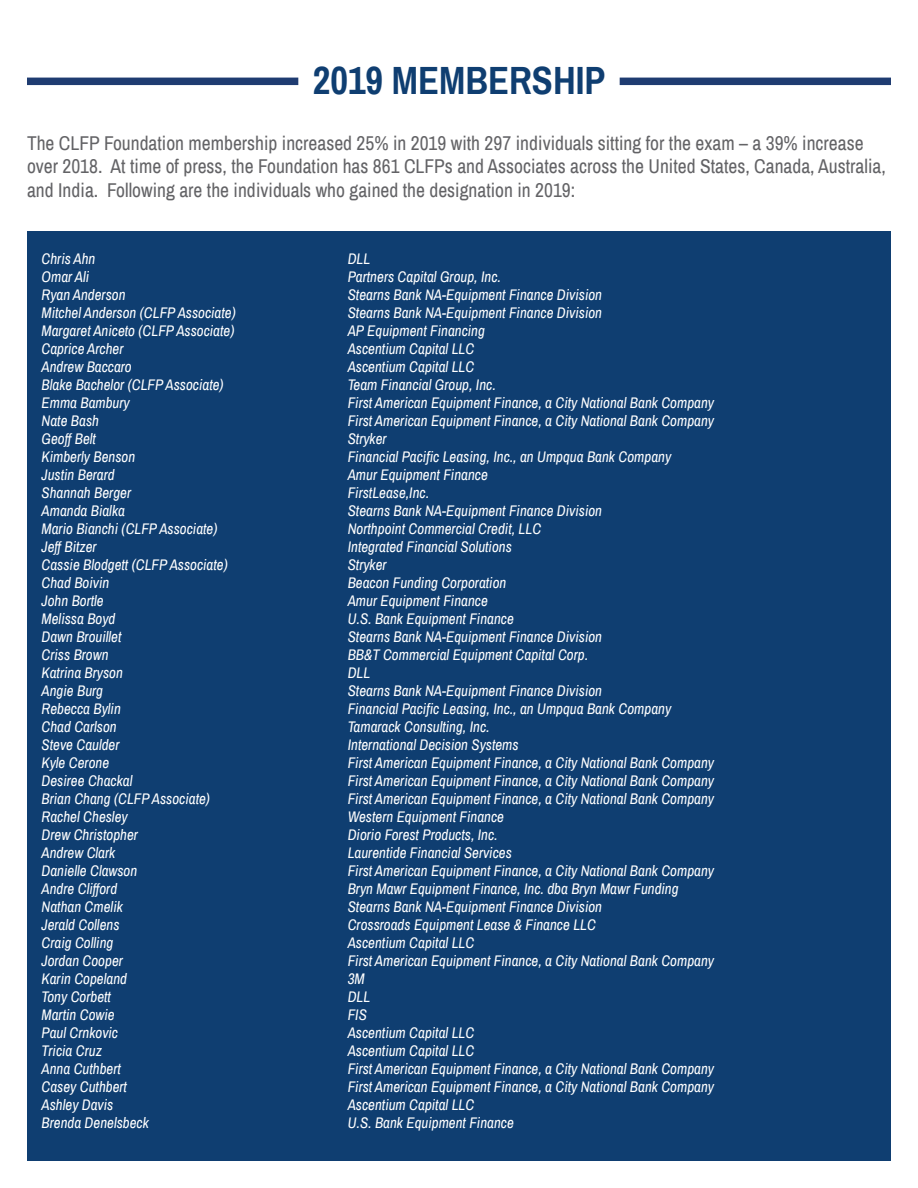
<style>
.page{position:relative;width:918px;height:1188px;background:#fff}
.page>*{position:absolute;margin:0;border:0;box-sizing:border-box;transform-origin:0 0}
.t1{font:700 38.55px "Archivo Narrow";color:#0f3e71}
.t2{font:19.5px/23.4px "Archivo Narrow";color:#636366}
.t3{font:italic 15px "Archivo Narrow";color:#fff}
</style>
<div class="page">
<div style="left:27px;top:232px;width:864px;height:929px;background:#0f3e71"></div>
<div style="left:620px;top:78px;width:271px;height:7px;background:#1f3c71"></div>
<div style="left:27px;top:78px;width:271px;height:7px;background:#1f3c71"></div>
<p class="t1" style="left:313px;top:54px;width:294px">2019 MEMBERSHIP</p>
<p class="t2" style="left:27px;top:131px;width:860px">The CLFP Foundation membership increased 25% in 2019 with 297 individuals sitting for the exam – a 39% increase over 2018. At time of press, the Foundation has 861 CLFPs and Associates across the United States, Canada, Australia, and India. Following are the individuals who gained the designation in 2019:</p>
<p class="t3" style="left:42px;top:248px;width:55px">Chris Ahn</p>
<p class="t3" style="left:42px;top:266px;width:49px">Omar Ali</p>
<p class="t3" style="left:42px;top:284px;width:85px">Ryan Anderson</p>
<p class="t3" style="left:42px;top:302px;width:196px">Mitchel Anderson (CLFP Associate)</p>
<p class="t3" style="left:42px;top:320px;width:194px">Margaret Aniceto (CLFP Associate)</p>
<p class="t3" style="left:42px;top:338px;width:83px">Caprice Archer</p>
<p class="t3" style="left:42px;top:356px;width:92px">Andrew Baccaro</p>
<p class="t3" style="left:42px;top:374px;width:184px">Blake Bachelor (CLFP Associate)</p>
<p class="t3" style="left:42px;top:392px;width:90px">Emma Bambury</p>
<p class="t3" style="left:42px;top:410px;width:59px">Nate Bash</p>
<p class="t3" style="left:42px;top:428px;width:56px">Geoff Belt</p>
<p class="t3" style="left:42px;top:446px;width:95px">Kimberly Benson</p>
<p class="t3" style="left:42px;top:464px;width:75px">Justin Berard</p>
<p class="t3" style="left:42px;top:482px;width:91px">Shannah Berger</p>
<p class="t3" style="left:42px;top:500px;width:85px">Amanda Bialka</p>
<p class="t3" style="left:42px;top:518px;width:177px">Mario Bianchi (CLFP Associate)</p>
<p class="t3" style="left:42px;top:536px;width:57px">Jeff Bitzer</p>
<p class="t3" style="left:42px;top:554px;width:188px">Cassie Blodgett (CLFP Associate)</p>
<p class="t3" style="left:42px;top:572px;width:69px">Chad Boivin</p>
<p class="t3" style="left:42px;top:590px;width:64px">John Bortle</p>
<p class="t3" style="left:42px;top:608px;width:75px">Melissa Boyd</p>
<p class="t3" style="left:42px;top:626px;width:81px">Dawn Brouillet</p>
<p class="t3" style="left:42px;top:644px;width:68px">Criss Brown</p>
<p class="t3" style="left:42px;top:662px;width:83px">Katrina Bryson</p>
<p class="t3" style="left:42px;top:680px;width:63px">Angie Burg</p>
<p class="t3" style="left:42px;top:698px;width:81px">Rebecca Bylin</p>
<p class="t3" style="left:42px;top:716px;width:77px">Chad Carlson</p>
<p class="t3" style="left:42px;top:734px;width:79px">Steve Caulder</p>
<p class="t3" style="left:42px;top:752px;width:69px">Kyle Cerone</p>
<p class="t3" style="left:42px;top:770px;width:92px">Desiree Chackal</p>
<p class="t3" style="left:42px;top:788px;width:170px">Brian Chang (CLFP Associate)</p>
<p class="t3" style="left:42px;top:806px;width:88px">Rachel Chesley</p>
<p class="t3" style="left:42px;top:824px;width:98px">Drew Christopher</p>
<p class="t3" style="left:42px;top:842px;width:75px">Andrew Clark</p>
<p class="t3" style="left:42px;top:860px;width:97px">Danielle Clawson</p>
<p class="t3" style="left:42px;top:878px;width:77px">Andre Clifford</p>
<p class="t3" style="left:42px;top:896px;width:83px">Nathan Cmelik</p>
<p class="t3" style="left:42px;top:914px;width:79px">Jerald Collens</p>
<p class="t3" style="left:42px;top:932px;width:73px">Craig Colling</p>
<p class="t3" style="left:42px;top:950px;width:83px">Jordan Cooper</p>
<p class="t3" style="left:42px;top:968px;width:87px">Karin Copeland</p>
<p class="t3" style="left:42px;top:986px;width:71px">Tony Corbett</p>
<p class="t3" style="left:42px;top:1004px;width:75px">Martin Cowie</p>
<p class="t3" style="left:42px;top:1022px;width:78px">Paul Crnkovic</p>
<p class="t3" style="left:42px;top:1040px;width:62px">Tricia Cruz</p>
<p class="t3" style="left:42px;top:1058px;width:81px">Anna Cuthbert</p>
<p class="t3" style="left:42px;top:1076px;width:87px">Casey Cuthbert</p>
<p class="t3" style="left:42px;top:1094px;width:73px">Ashley Davis</p>
<p class="t3" style="left:42px;top:1112px;width:109px">Brenda Denelsbeck</p>
<p class="t3" style="left:348px;top:248px;width:24px">DLL</p>
<p class="t3" style="left:348px;top:266px;width:155px">Partners Capital Group, Inc.</p>
<p class="t3" style="left:348px;top:284px;width:256px">Stearns Bank NA-Equipment Finance Division</p>
<p class="t3" style="left:348px;top:302px;width:256px">Stearns Bank NA-Equipment Finance Division</p>
<p class="t3" style="left:348px;top:320px;width:139px">AP Equipment Financing</p>
<p class="t3" style="left:348px;top:338px;width:128px">Ascentium Capital LLC</p>
<p class="t3" style="left:348px;top:356px;width:128px">Ascentium Capital LLC</p>
<p class="t3" style="left:348px;top:374px;width:150px">Team Financial Group, Inc.</p>
<p class="t3" style="left:348px;top:392px;width:368px">First American Equipment Finance, a City National Bank Company</p>
<p class="t3" style="left:348px;top:410px;width:368px">First American Equipment Finance, a City National Bank Company</p>
<p class="t3" style="left:348px;top:428px;width:40px">Stryker</p>
<p class="t3" style="left:348px;top:446px;width:325px">Financial Pacific Leasing, Inc., an Umpqua Bank Company</p>
<p class="t3" style="left:348px;top:464px;width:142px">Amur Equipment Finance</p>
<p class="t3" style="left:348px;top:482px;width:83px">FirstLease,Inc.</p>
<p class="t3" style="left:348px;top:500px;width:256px">Stearns Bank NA-Equipment Finance Division</p>
<p class="t3" style="left:348px;top:518px;width:195px">Northpoint Commercial Credit, LLC</p>
<p class="t3" style="left:348px;top:536px;width:166px">Integrated Financial Solutions</p>
<p class="t3" style="left:348px;top:554px;width:40px">Stryker</p>
<p class="t3" style="left:348px;top:572px;width:160px">Beacon Funding Corporation</p>
<p class="t3" style="left:348px;top:590px;width:142px">Amur Equipment Finance</p>
<p class="t3" style="left:348px;top:608px;width:168px">U.S. Bank Equipment Finance</p>
<p class="t3" style="left:348px;top:626px;width:256px">Stearns Bank NA-Equipment Finance Division</p>
<p class="t3" style="left:348px;top:644px;width:242px">BB&amp;T Commercial Equipment Capital Corp.</p>
<p class="t3" style="left:348px;top:662px;width:24px">DLL</p>
<p class="t3" style="left:348px;top:680px;width:256px">Stearns Bank NA-Equipment Finance Division</p>
<p class="t3" style="left:348px;top:698px;width:325px">Financial Pacific Leasing, Inc., an Umpqua Bank Company</p>
<p class="t3" style="left:348px;top:716px;width:143px">Tamarack Consulting, Inc.</p>
<p class="t3" style="left:348px;top:734px;width:172px">International Decision Systems</p>
<p class="t3" style="left:348px;top:752px;width:368px">First American Equipment Finance, a City National Bank Company</p>
<p class="t3" style="left:348px;top:770px;width:368px">First American Equipment Finance, a City National Bank Company</p>
<p class="t3" style="left:348px;top:788px;width:368px">First American Equipment Finance, a City National Bank Company</p>
<p class="t3" style="left:348px;top:806px;width:158px">Western Equipment Finance</p>
<p class="t3" style="left:348px;top:824px;width:151px">Diorio Forest Products, Inc.</p>
<p class="t3" style="left:348px;top:842px;width:166px">Laurentide Financial Services</p>
<p class="t3" style="left:348px;top:860px;width:368px">First American Equipment Finance, a City National Bank Company</p>
<p class="t3" style="left:348px;top:878px;width:332px">Bryn Mawr Equipment Finance, Inc. dba Bryn Mawr Funding</p>
<p class="t3" style="left:348px;top:896px;width:256px">Stearns Bank NA-Equipment Finance Division</p>
<p class="t3" style="left:348px;top:914px;width:250px">Crossroads Equipment Lease &amp; Finance LLC</p>
<p class="t3" style="left:348px;top:932px;width:128px">Ascentium Capital LLC</p>
<p class="t3" style="left:348px;top:950px;width:368px">First American Equipment Finance, a City National Bank Company</p>
<p class="t3" style="left:348px;top:968px;width:19px">3M</p>
<p class="t3" style="left:348px;top:986px;width:24px">DLL</p>
<p class="t3" style="left:348px;top:1004px;width:21px">FIS</p>
<p class="t3" style="left:348px;top:1022px;width:128px">Ascentium Capital LLC</p>
<p class="t3" style="left:348px;top:1040px;width:128px">Ascentium Capital LLC</p>
<p class="t3" style="left:348px;top:1058px;width:368px">First American Equipment Finance, a City National Bank Company</p>
<p class="t3" style="left:348px;top:1076px;width:368px">First American Equipment Finance, a City National Bank Company</p>
<p class="t3" style="left:348px;top:1094px;width:128px">Ascentium Capital LLC</p>
<p class="t3" style="left:348px;top:1112px;width:168px">U.S. Bank Equipment Finance</p>
</div>
